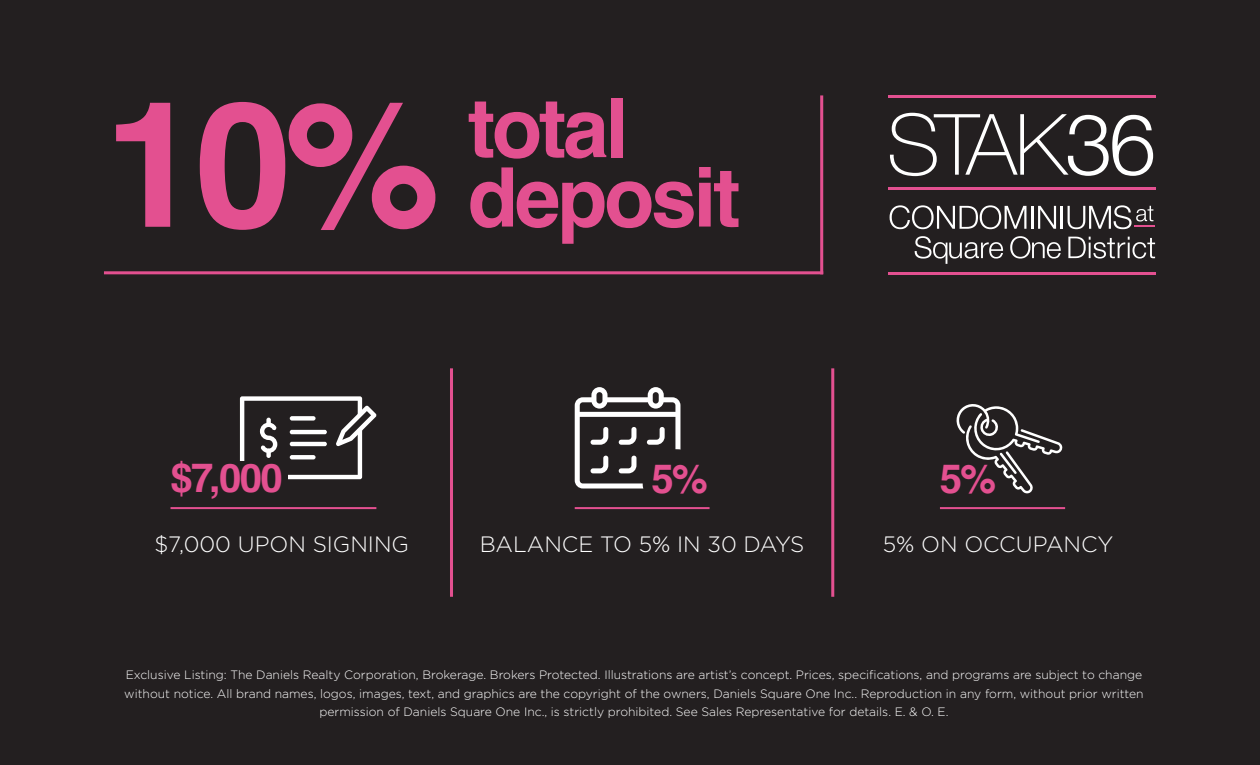
<style>
.page{position:relative;width:1260px;height:765px;background:#231f20}
.page>*{position:absolute;margin:0;border:0;box-sizing:border-box;transform-origin:0 0}
.t1{font:700 175.12px "Helvetica";color:#e35090}
.t2{font:700 82.25px "Helvetica";letter-spacing:-.04em;color:#e35090}
.t3{font:700 40.12px "Helvetica";color:#e35090}
.t4{font:300 22.25px "Gotham";color:#fff}
.t5{font:300 12.12px/18.4px "Gotham";color:#fff;text-align:center}
</style>
<div class="page">
<hr style="left:104px;top:271px;width:719px;height:3px;background:#e35090">
<hr style="left:820px;top:95px;width:3px;height:179px;background:#e35090">
<hr style="left:450px;top:368px;width:3px;height:229px;background:#e35090">
<hr style="left:831px;top:368px;width:3px;height:229px;background:#e35090">
<hr style="left:1135px;top:225px;width:20px;height:2px;background:#e35090">
<hr style="left:888px;top:272px;width:268px;height:2px;background:#e35090">
<hr style="left:888px;top:187px;width:268px;height:3px;background:#e35090">
<hr style="left:888px;top:95px;width:268px;height:3px;background:#e35090">
<svg style="left:890px;top:205px;width:136px;height:24px"></svg>
<hr style="left:1031px;top:206px;width:2px;height:23px;background:#fff">
<svg style="left:1038px;top:206px;width:18px;height:23px"></svg>
<hr style="left:1061px;top:206px;width:2px;height:23px;background:#fff">
<svg style="left:1068px;top:205px;width:85px;height:24px"></svg>
<svg style="left:915px;top:236px;width:88px;height:28px"></svg>
<svg style="left:1010px;top:236px;width:51px;height:23px"></svg>
<svg style="left:1068px;top:237px;width:87px;height:22px"></svg>
<svg style="left:890px;top:113px;width:263px;height:63px"></svg>
<svg style="left:575px;top:387px;width:105px;height:102px"></svg>
<div style="left:643px;top:449px;width:66px;height:67px;background:#231f20;border-radius:50%"></div>
<hr style="left:575px;top:507px;width:135px;height:2px;background:#e35090">
<hr style="left:940px;top:507px;width:125px;height:2px;background:#e35090">
<svg style="left:240px;top:396px;width:137px;height:83px"></svg>
<div style="left:290px;top:416px;width:26px;height:5px;background:#fff;border-radius:2px"></div>
<hr style="left:290px;top:430px;width:37px;height:4px;background:#fff;border-radius:2px">
<div style="left:210px;top:461px;width:78px;height:34px;background:#231f20"></div>
<hr style="left:171px;top:507px;width:205px;height:2px;background:#e35090">
<hr style="left:290px;top:442px;width:37px;height:4px;background:#fff;border-radius:2px">
<svg style="left:290px;top:455px;width:26px;height:4px"></svg>
<svg style="left:956px;top:404px;width:107px;height:90px"></svg>
<p class="t1" style="left:104px;top:58px;width:338px">10%</p>
<p class="t2" style="left:468px;top:78px;width:162px">total</p>
<p class="t2" style="left:468px;top:147px;width:274px">deposit</p>
<p class="t3" style="left:171px;top:453px;width:114px">$7,000</p>
<p class="t3" style="left:651px;top:455px;width:58px">5%</p>
<p class="t3" style="left:940px;top:455px;width:58px">5%</p>
<p class="t4" style="left:154px;top:530px;width:256px">$7,000 UPON SIGNING</p>
<p class="t4" style="left:480px;top:530px;width:326px">BALANCE TO 5% IN 30 DAYS</p>
<p class="t4" style="left:883px;top:530px;width:232px">5% ON OCCUPANCY</p>
<p class="t5" style="left:124px;top:665px;width:1021px">Exclusive Listing: The Daniels Realty Corporation, Brokerage. Brokers Protected. Illustrations are artist’s concept. Prices, specifications, and programs are subject to change without notice. All brand names, logos, images, text, and graphics are the copyright of the owners, Daniels Square One Inc.. Reproduction in any form, without prior written permission of Daniels Square One Inc., is strictly prohibited. See Sales Representative for details. E. &amp; O. E.</p>
</div>
